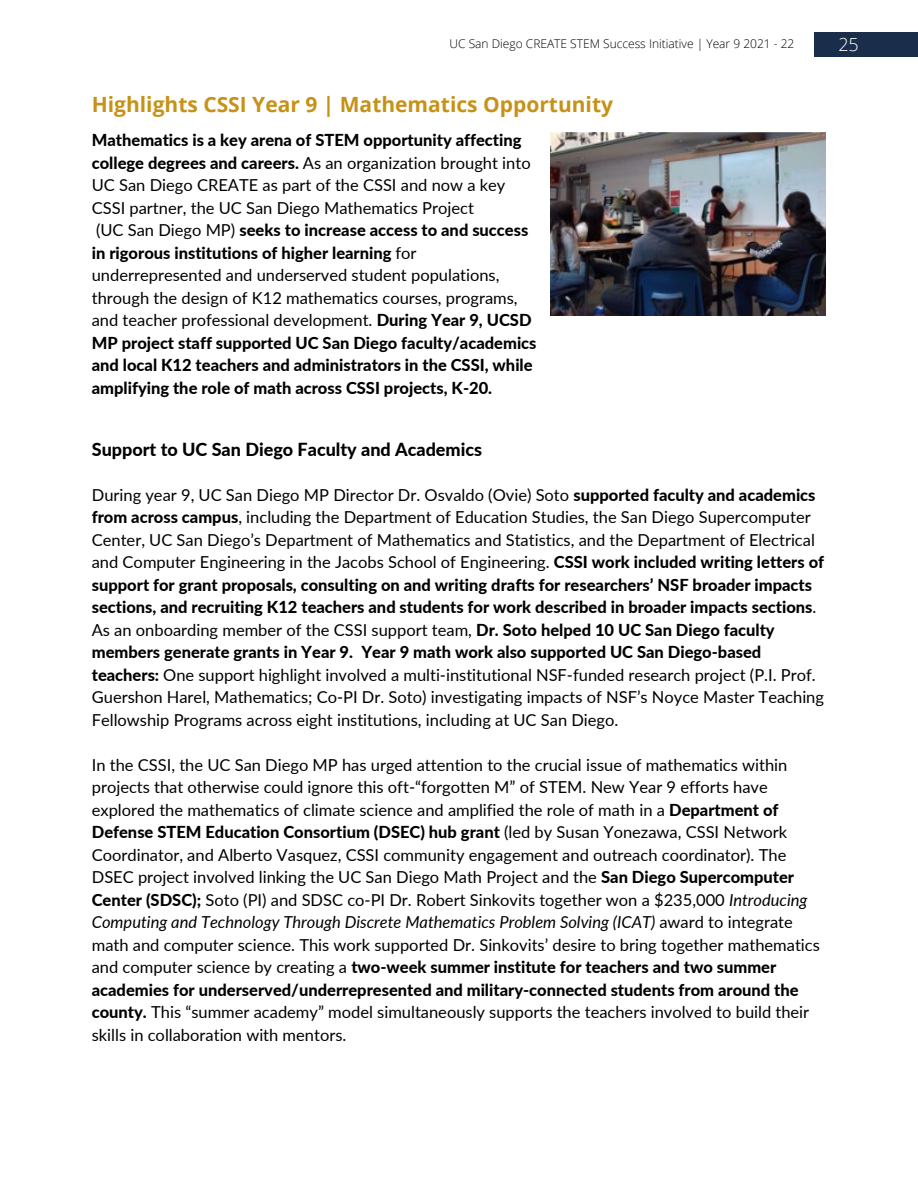
<style>
.page{position:relative;width:918px;height:1188px;background:#fff}
.page>*{position:absolute;margin:0;border:0;box-sizing:border-box;transform-origin:0 0}
.t1{font:700 21px "Open Sans";color:#c69217}
.t2{font:800 18px "Lato";color:#000}
.t3{font:300 18px "Open Sans";color:#fff}
.t4{font:16.5px/22.5px "Lato";color:#000}
.t5{font:800 16.5px/22.5px "Lato";color:#000}
.t6{font:300 12px "Open Sans";color:#000}
.s1{font-weight:400}
.s2{font-weight:800}
.s3{font-style:italic}
</style>
<div class="page">
<div style="left:815px;top:32px;width:103px;height:25px;background:#1a2d4b"></div>
<img style="left:550px;top:132px;width:276px;height:184px">
<p class="t6" style="left:450px;top:35px;width:346px">UC San Diego CREATE STEM Success Initiative | Year 9 2021 - 22</p>
<p class="t3" style="left:838px;top:32px;width:22px">25</p>
<p class="t1" style="left:92px;top:90px;width:523px">Highlights CSSI Year 9 | Mathematics Opportunity</p>
<p class="t5" style="left:92px;top:129px;width:446px">Mathematics is a key arena of STEM opportunity affecting college degrees and careers. <span class="s1">As an organization brought into UC San Diego CREATE as part of the CSSI and now a key CSSI partner, the UC San Diego Mathematics Project<br>(UC San Diego MP)</span> seeks to increase access to and success in rigorous institutions of higher learning <span class="s1">for underrepresented and underserved student populations, through the design of K12 mathematics courses, programs, and teacher professional development.</span> During Year 9, UCSD MP project staff supported UC San Diego faculty/academics and local K12 teachers and administrators in the CSSI, while amplifying the role of math across CSSI projects, K-20.</p>
<p class="t2" style="left:92px;top:438px;width:392px">Support to UC San Diego Faculty and Academics</p>
<p class="t4" style="left:92px;top:483px;width:734px">During year 9, UC San Diego MP Director Dr. Osvaldo (Ovie) Soto <span class="s2">supported faculty and academics from across campus</span>, including the Department of Education Studies, the San Diego Supercomputer Center, UC San Diego’s Department of Mathematics and Statistics, and the Department of Electrical and Computer Engineering in the Jacobs School of Engineering. <span class="s2">CSSI work included writing letters of support for grant proposals, consulting on and writing drafts for researchers’ NSF broader impacts sections, and recruiting K12 teachers and students for work described in broader impacts sections</span>.<br>As an onboarding member of the CSSI support team, <span class="s2">Dr. Soto helped 10 UC San Diego faculty members generate grants in Year 9. Year 9 math work also supported UC San Diego-based teachers:</span> One support highlight involved a multi-institutional NSF-funded research project (P.I. Prof.<br>Guershon Harel, Mathematics; Co-PI Dr. Soto) investigating impacts of NSF’s Noyce Master Teaching Fellowship Programs across eight institutions, including at UC San Diego.</p>
<p class="t4" style="left:92px;top:753px;width:730px">In the CSSI, the UC San Diego MP has urged attention to the crucial issue of mathematics within projects that otherwise could ignore this oft-“forgotten M” of STEM. New Year 9 efforts have explored the mathematics of climate science and amplified the role of math in a <span class="s2">Department of Defense STEM Education Consortium (DSEC) hub grant</span> (led by Susan Yonezawa, CSSI Network Coordinator, and Alberto Vasquez, CSSI community engagement and outreach coordinator). The DSEC project involved linking the UC San Diego Math Project and the <span class="s2">San Diego Supercomputer Center (SDSC);</span> Soto (PI) and SDSC co-PI Dr. Robert Sinkovits together won a $235,000 <span class="s3">Introducing Computing and Technology Through Discrete Mathematics Problem Solving (ICAT)</span> award to integrate math and computer science. This work supported Dr. Sinkovits’ desire to bring together mathematics and computer science by creating a <span class="s2">two-week summer institute for teachers and two summer academies for underserved/underrepresented and military-connected students from around the county.</span> This “summer academy” model simultaneously supports the teachers involved to build their skills in collaboration with mentors.</p>
</div>
